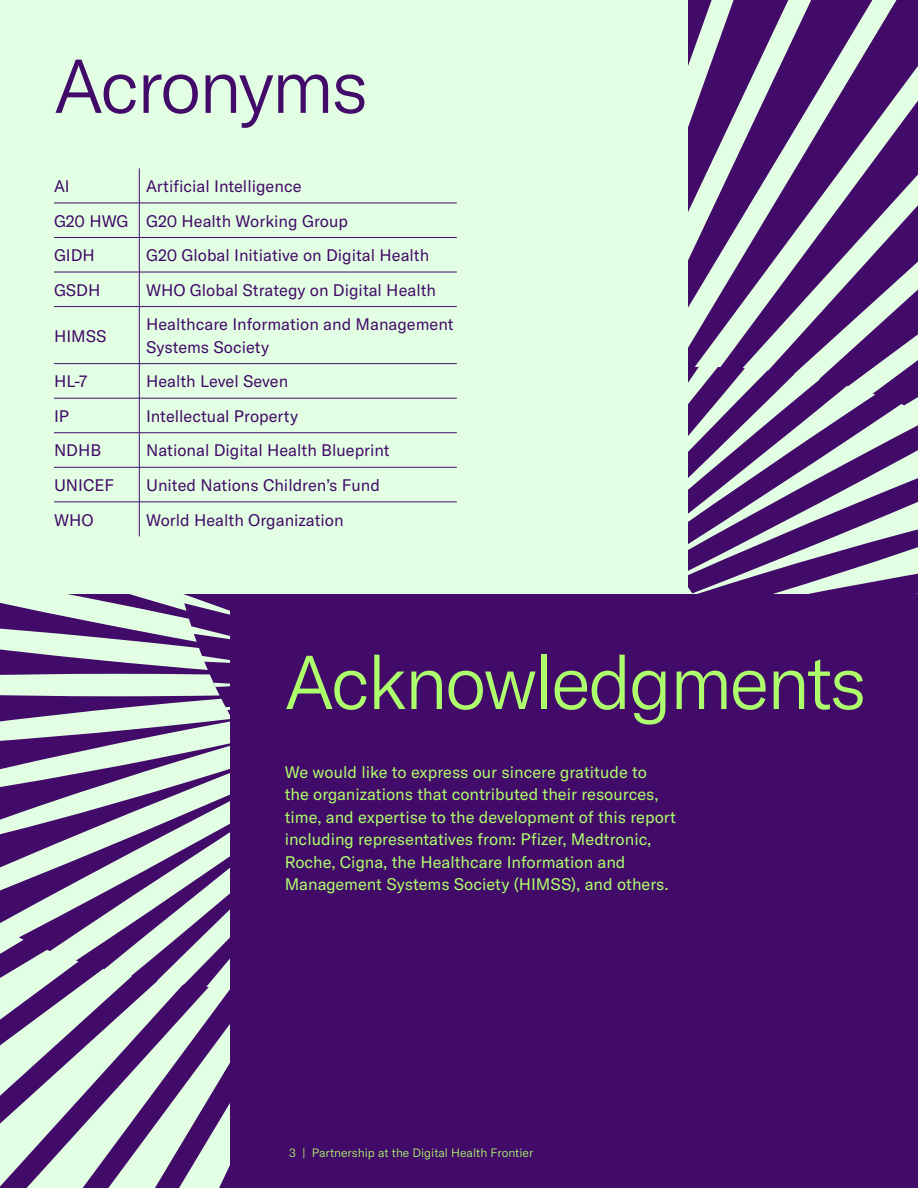
<style>
.page{position:relative;width:918px;height:1188px;background:#e3ffe3}
.page>*{position:absolute;margin:0;border:0;box-sizing:border-box;transform-origin:0 0}
._01-Header__First{font:300 75px "GT America";letter-spacing:-.04em;color:#adff6b}
._01-Header__First-2{font:300 75px "GT America";letter-spacing:-.04em;color:#420a69}
._02-Body__Copy{font:16.5px/22.5px "GT America";color:#420a69}
._02-Body__Copy-2{font:16.5px/22.5px "GT America";color:#adff6b}
._02-Body__Copy-3{font:300 12px "GT America";color:#adff6b}
</style>
<div class="page">
<div style="left:0;top:594px;width:918px;height:594px;background:#420a69"></div>
<hr style="left:139px;top:168px;width:1px;height:35px;background:#420a69">
<hr style="left:54px;top:203px;width:85px;height:1px;background:#420a69">
<hr style="left:139px;top:203px;width:318px;height:1px;background:#420a69">
<hr style="left:139px;top:203px;width:1px;height:34px;background:#420a69">
<hr style="left:54px;top:237px;width:85px;height:1px;background:#420a69">
<hr style="left:139px;top:237px;width:318px;height:1px;background:#420a69">
<hr style="left:139px;top:238px;width:1px;height:34px;background:#420a69">
<hr style="left:54px;top:272px;width:85px;height:1px;background:#420a69">
<hr style="left:139px;top:272px;width:318px;height:1px;background:#420a69">
<hr style="left:139px;top:272px;width:1px;height:34px;background:#420a69">
<hr style="left:54px;top:306px;width:85px;height:1px;background:#420a69">
<hr style="left:139px;top:306px;width:318px;height:1px;background:#420a69">
<hr style="left:139px;top:307px;width:1px;height:56px;background:#420a69">
<hr style="left:54px;top:363px;width:85px;height:1px;background:#420a69">
<hr style="left:139px;top:363px;width:318px;height:1px;background:#420a69">
<hr style="left:139px;top:364px;width:1px;height:34px;background:#420a69">
<hr style="left:54px;top:398px;width:85px;height:1px;background:#420a69">
<hr style="left:139px;top:398px;width:318px;height:1px;background:#420a69">
<hr style="left:139px;top:398px;width:1px;height:35px;background:#420a69">
<hr style="left:54px;top:432px;width:85px;height:1px;background:#420a69">
<hr style="left:139px;top:432px;width:318px;height:1px;background:#420a69">
<hr style="left:139px;top:433px;width:1px;height:34px;background:#420a69">
<hr style="left:54px;top:467px;width:85px;height:1px;background:#420a69">
<hr style="left:139px;top:467px;width:318px;height:1px;background:#420a69">
<hr style="left:139px;top:467px;width:1px;height:35px;background:#420a69">
<hr style="left:54px;top:502px;width:85px;height:1px;background:#420a69">
<hr style="left:139px;top:502px;width:318px;height:1px;background:#420a69">
<hr style="left:139px;top:502px;width:1px;height:34px;background:#420a69">
<svg style="left:0;top:594px;width:230px;height:168px"></svg>
<svg style="left:0;top:1175px;width:226px;height:12px;fill:#e3ffe3"></svg>
<svg style="left:0;top:1023px;width:230px;height:152px;fill:#e3ffe3"></svg>
<svg style="left:0;top:762px;width:230px;height:261px;fill:#e3ffe3"></svg>
<svg style="left:688px;top:0;width:230px;height:498px;fill:#420a69"></svg>
<svg style="left:688px;top:498px;width:230px;height:96px"></svg>
<p class="_01-Header__First-2" style="left:54px;top:43px;width:316px">Acronyms</p>
<p class="_02-Body__Copy" style="left:54px;top:175px;width:17px">AI</p>
<p class="_02-Body__Copy" style="left:146px;top:175px;width:157px">Artificial Intelligence</p>
<p class="_02-Body__Copy" style="left:54px;top:210px;width:76px">G20 HWG</p>
<p class="_02-Body__Copy" style="left:146px;top:210px;width:203px">G20 Health Working Group</p>
<p class="_02-Body__Copy" style="left:54px;top:244px;width:42px">GIDH</p>
<p class="_02-Body__Copy" style="left:146px;top:244px;width:285px">G20 Global Initiative on Digital Health</p>
<p class="_02-Body__Copy" style="left:54px;top:279px;width:48px">GSDH</p>
<p class="_02-Body__Copy" style="left:146px;top:279px;width:292px">WHO Global Strategy on Digital Health</p>
<p class="_02-Body__Copy" style="left:54px;top:325px;width:54px">HIMSS</p>
<p class="_02-Body__Copy" style="left:146px;top:313px;width:309px">Healthcare Information and Management<br>Systems Society</p>
<p class="_02-Body__Copy" style="left:54px;top:370px;width:35px">HL-7</p>
<p class="_02-Body__Copy" style="left:146px;top:370px;width:144px">Health Level Seven</p>
<p class="_02-Body__Copy" style="left:54px;top:405px;width:17px">IP</p>
<p class="_02-Body__Copy" style="left:146px;top:405px;width:154px">Intellectual Property</p>
<p class="_02-Body__Copy" style="left:54px;top:439px;width:49px">NDHB</p>
<p class="_02-Body__Copy" style="left:146px;top:439px;width:245px">National Digital Health Blueprint</p>
<p class="_02-Body__Copy" style="left:54px;top:474px;width:62px">UNICEF</p>
<p class="_02-Body__Copy" style="left:146px;top:474px;width:235px">United Nations Children’s Fund</p>
<p class="_02-Body__Copy" style="left:54px;top:509px;width:41px">WHO</p>
<p class="_02-Body__Copy" style="left:146px;top:509px;width:199px">World Health Organization</p>
<p class="_01-Header__First" style="left:285px;top:639px;width:584px">Acknowledgments</p>
<p class="_02-Body__Copy-2" style="left:285px;top:761px;width:393px">We would like to express our sincere gratitude to<br>the organizations that contributed their resources, time, and expertise to the development of this report including representatives from: Pfizer, Medtronic, Roche, Cigna, the Healthcare Information and Management Systems Society (HIMSS), and others.</p>
<p class="_02-Body__Copy-3" style="left:289px;top:1146px;width:246px">3 | Partnership at the Digital Health Frontier</p>
</div>
